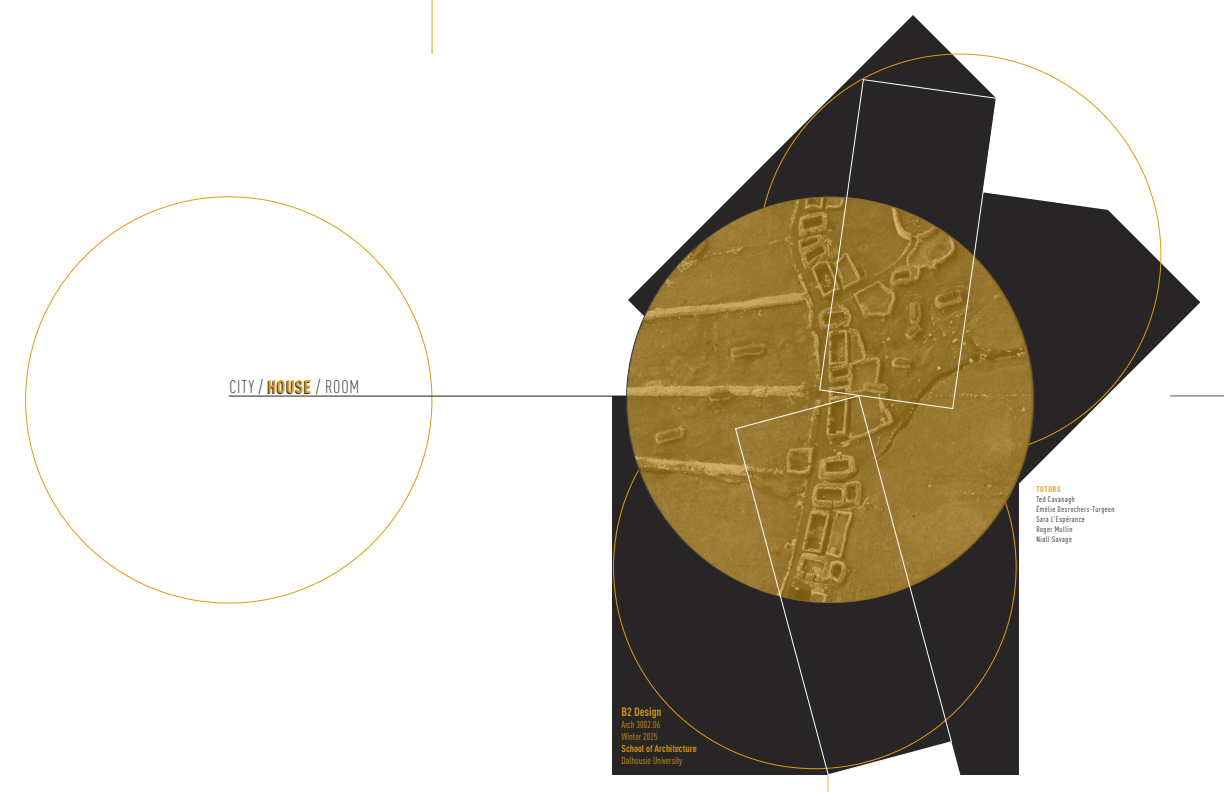
<style>
.page{position:relative;width:1224px;height:792px;background:#fff}
.page>*{position:absolute;margin:0;border:0;box-sizing:border-box;transform-origin:0 0}
.t1{font:300 condensed 18px "DINOT";letter-spacing:.05em;color:#312f30}
.t2{font:700 condensed 12px "DINOT";color:#de9c11}
.t3{font:condensed 10px/12px "DINOT";color:#de9c11}
.t4{font:700 condensed 10px "DINOT";color:#de9c11}
.t5{font:condensed 8px "DINOT";letter-spacing:.065em;color:#231f20}
.t6{font:700 condensed 8px "DINOT";letter-spacing:.08em;color:#de9c11}
.s1{font-weight:700;color:#dfa01d}
</style>
<div class="page">
<hr style="left:432px;top:0;width:1px;height:54px;background:#de9c11">
<hr style="left:1170px;top:396px;width:54px;height:1px;background:#57585a">
<div style="left:612px;top:396px;width:406px;height:379px;background:#282526"></div>
<svg style="left:828px;top:744px;width:132px;height:48px"></svg>
<svg style="left:758px;top:15px;width:442px;height:429px"></svg>
<svg style="left:997px;top:98px;width:129px;height:113px"></svg>
<svg style="left:599px;top:170px;width:460px;height:460px"></svg>
<hr style="left:229px;top:396px;width:397px;height:1px;background:#231f20">
<svg style="left:613px;top:182px;width:436px;height:436px"></svg>
<svg style="left:735px;top:396px;width:217px;height:379px"></svg>
<svg style="left:820px;top:79px;width:177px;height:330px;background:#6d5932"></svg>
<p class="t1" style="left:229px;top:374px;width:131px">CITY / <span class="s1">HOUSE</span> / ROOM</p>
<h2 class="t2" style="left:622px;top:703px;width:42px">B2 Design</h2>
<p class="t3" style="left:622px;top:718px;width:40px">Arch 3002.06<br>Winter 2025</p>
<p class="t4" style="left:622px;top:741px;width:77px">School of Architecture</p>
<p class="t3" style="left:622px;top:754px;width:62px">Dalhousie University</p>
<p class="t6" style="left:1036px;top:483px;width:26px">TUTORS</p>
<p class="t5" style="left:1036px;top:494px;width:40px">Ted Cavanagh</p>
<p class="t5" style="left:1036px;top:504px;width:80px">Émélie Desrochers-Turgeon</p>
<p class="t5" style="left:1036px;top:514px;width:50px">Sara L’Espérance</p>
<p class="t5" style="left:1036px;top:524px;width:38px">Roger Mullin</p>
<p class="t5" style="left:1036px;top:534px;width:37px">Niall Savage</p>
</div>
